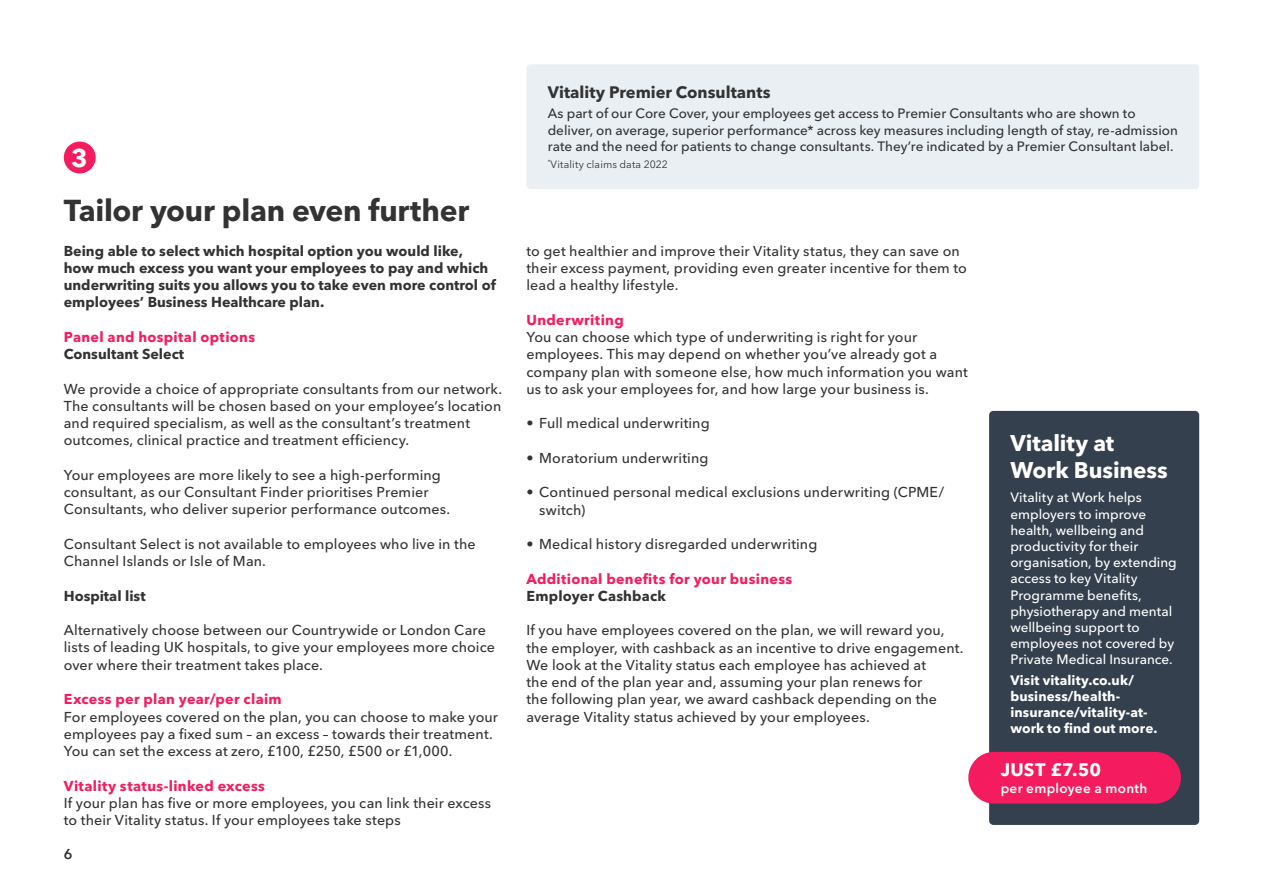
<style>
.page{position:relative;width:1263px;height:893px;background:#fff}
.page>*{position:absolute;margin:0;border:0;box-sizing:border-box;transform-origin:0 0}
.t1{font:700 30px "Avenir Next LT Pro";letter-spacing:-.01em;color:#333}
.t2{font:700 25.5px "Avenir Next LT Pro";color:#fff}
.t3{font:700 22.5px/27px "Avenir Next LT Pro";letter-spacing:-.005em;color:#fff}
.t4{font:700 18px "Avenir Next LT Pro";letter-spacing:.01em;color:#fff}
.t5{font:700 16.5px "Avenir Next LT Pro";color:#333}
.t6{font:500 14.25px/17.2px "Avenir Next LT Pro";letter-spacing:.01em;color:#333}
.t7{font:700 14.25px/17.2px "Avenir Next LT Pro";color:#333}
.t8{font:700 14.25px "Avenir Next LT Pro";letter-spacing:.025em;color:#f41c5e}
.t9{font:600 14.25px "Avenir Next LT Pro";color:#333}
.t10{font:500 13.5px/16.2px "Avenir Next LT Pro";color:#333}
.t11{font:500 13.5px/16.2px "Avenir Next LT Pro";color:#fff}
.t12{font:700 13.5px/16.2px "Avenir Next LT Pro";letter-spacing:.005em;color:#fff}
.t13{font:600 13.5px "Avenir Next LT Pro";letter-spacing:.025em;color:#fff}
.t14{font:10.5px "Avenir Next LT Pro";letter-spacing:.01em;color:#333}
</style>
<div class="page">
<div style="left:64px;top:142px;width:32px;height:31px;background:#f41c5e;border-radius:50%"></div>
<div style="left:526px;top:64px;width:673px;height:125px;background:#eaeff4;border-radius:4px"></div>
<div style="left:989px;top:411px;width:210px;height:414px;background:#34404d;border-radius:4px"></div>
<div style="left:968px;top:752px;width:213px;height:52px;background:#f41c5e;border-radius:26px"></div>
<h2 class="t2" style="left:71px;top:142px;width:18px">3</h2>
<h1 class="t1" style="left:64px;top:192px;width:407px">Tailor your plan even further</h1>
<p class="t7" style="left:64px;top:242px;width:434px">Being able to select which hospital option you would like, how much excess you want your employees to pay and which underwriting suits you allows you to take even more control of employees’ Business Healthcare plan.</p>
<p class="t8" style="left:64px;top:328px;width:193px">Panel and hospital options</p>
<p class="t7" style="left:64px;top:345px;width:122px">Consultant Select</p>
<p class="t6" style="left:64px;top:380px;width:440px">We provide a choice of appropriate consultants from our network.<br>The consultants will be chosen based on your employee’s location and required specialism, as well as the consultant’s treatment outcomes, clinical practice and treatment efficiency.</p>
<p class="t6" style="left:64px;top:466px;width:388px">Your employees are more likely to see a high-performing consultant, as our Consultant Finder prioritises Premier<br>Consultants, who deliver superior performance outcomes.</p>
<p class="t6" style="left:64px;top:535px;width:413px">Consultant Select is not available to employees who live in the<br>Channel Islands or Isle of Man.</p>
<p class="t7" style="left:64px;top:587px;width:83px">Hospital list</p>
<p class="t6" style="left:64px;top:622px;width:433px">Alternatively choose between our Countrywide or London Care lists of leading UK hospitals, to give your employees more choice over where their treatment takes place.</p>
<p class="t8" style="left:64px;top:690px;width:220px">Excess per plan year/per claim</p>
<p class="t6" style="left:64px;top:708px;width:436px">For employees covered on the plan, you can choose to make your employees pay a fixed sum – an excess – towards their treatment.<br>You can set the excess at zero, £100, £250, £500 or £1,000.</p>
<p class="t8" style="left:64px;top:777px;width:203px">Vitality status-linked excess</p>
<p class="t6" style="left:64px;top:794px;width:429px">If your plan has five or more employees, you can link their excess to their Vitality status. If your employees take steps</p>
<p class="t9" style="left:64px;top:846px;width:10px">6</p>
<p class="t5" style="left:548px;top:82px;width:224px">Vitality Premier Consultants</p>
<p class="t10" style="left:548px;top:106px;width:632px">As part of our Core Cover, your employees get access to Premier Consultants who are shown to deliver, on average, superior performance* across key measures including length of stay, re-admission rate and the need for patients to change consultants. They’re indicated by a Premier Consultant label.</p>
<p class="t14" style="left:548px;top:158px;width:122px"><sup>*</sup>Vitality claims data 2022</p>
<p class="t6" style="left:526px;top:242px;width:442px">to get healthier and improve their Vitality status, they can save on their excess payment, providing even greater incentive for them to lead a healthy lifestyle.</p>
<p class="t8" style="left:526px;top:311px;width:99px">Underwriting</p>
<p class="t6" style="left:526px;top:328px;width:443px">You can choose which type of underwriting is right for your employees. This may depend on whether you’ve already got a company plan with someone else, how much information you want us to ask your employees for, and how large your business is.</p>
<p class="t6" style="left:526px;top:415px;width:185px">• Full medical underwriting</p>
<p class="t6" style="left:526px;top:449px;width:183px">• Moratorium underwriting</p>
<p class="t6" style="left:539px;top:484px;width:406px;text-indent:-13px">• Continued personal medical exclusions underwriting (CPME/ switch)</p>
<p class="t6" style="left:526px;top:535px;width:292px">• Medical history disregarded underwriting</p>
<p class="t8" style="left:526px;top:570px;width:267px">Additional benefits for your business</p>
<p class="t7" style="left:526px;top:587px;width:141px">Employer Cashback</p>
<p class="t6" style="left:526px;top:622px;width:439px">If you have employees covered on the plan, we will reward you, the employer, with cashback as an incentive to drive engagement.<br>We look at the Vitality status each employee has achieved at<br>the end of the plan year and, assuming your plan renews for<br>the following plan year, we award cashback depending on the average Vitality status achieved by your employees.</p>
<h3 class="t3" style="left:1010px;top:429px;width:159px">Vitality at<br>Work Business</h3>
<p class="t11" style="left:1010px;top:489px;width:168px">Vitality at Work helps employers to improve health, wellbeing and productivity for their organisation, by extending access to key Vitality<br>Programme benefits, physiotherapy and mental wellbeing support to employees not covered by<br>Private Medical Insurance.</p>
<p class="t12" style="left:1010px;top:672px;width:148px">Visit vitality.co.uk/ business/health&shy;insurance/vitality-at&shy;work to find out more.</p>
<p class="t4" style="left:1001px;top:759px;width:102px">JUST £7.50</p>
<p class="t13" style="left:1001px;top:780px;width:148px">per employee a month</p>
</div>
